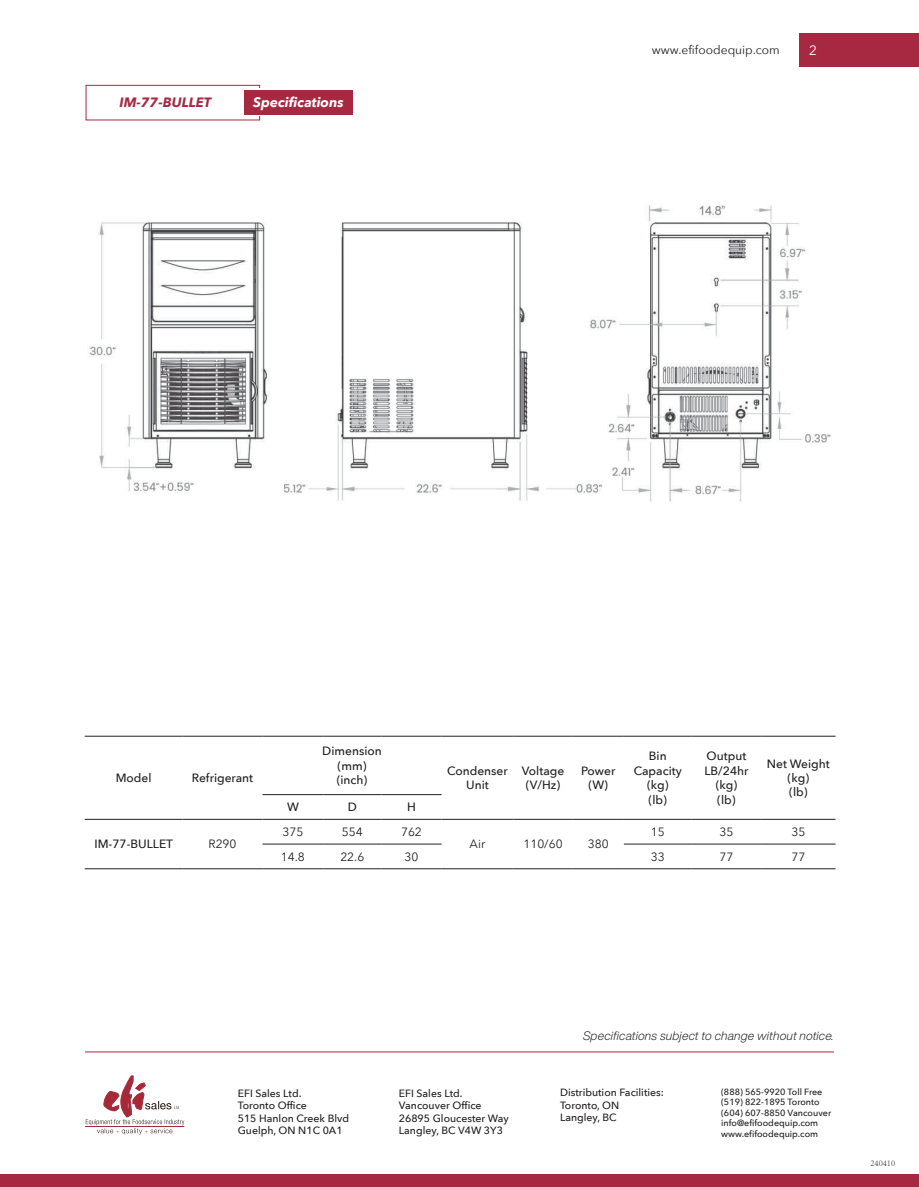
<style>
.page{position:relative;width:919px;height:1187px;background:#fff}
.page>*{position:absolute;margin:0;border:0;box-sizing:border-box;transform-origin:0 0}
.t1{font:italic 700 13.5px "Avenir Next";color:#fff}
.t2{font:italic 700 13.5px "Avenir Next";color:#a72941}
.t3{font:13.5px "Avenir Next";color:#fff}
.t4{font:500 12px/14.4px "Avenir Next";color:#231f20;text-align:center}
.t5{font:12px "Avenir Next";color:#231f20}
.t6{font:italic 300 12px "Helvetica Now Display";letter-spacing:.02em;color:#231f20}
.t7{font:500 10.5px/12.6px "Avenir Next";color:#231f20}
.t8{font:500 9px/10.5px "Avenir Next";color:#231f20}
.t9{font:300 9px "Adobe Song Std";color:#231f20}
</style>
<div class="page">
<div style="left:0;top:1174px;width:918px;height:12px;background:#a72941"></div>
<div style="left:799px;top:33px;width:119px;height:34px;background:#a72941"></div>
<hr style="left:85px;top:736px;width:97px;height:1px;background:#231f20">
<hr style="left:182px;top:736px;width:80px;height:1px;background:#231f20">
<hr style="left:262px;top:736px;width:61px;height:1px;background:#231f20">
<hr style="left:323px;top:736px;width:58px;height:1px;background:#231f20">
<hr style="left:381px;top:736px;width:60px;height:1px;background:#231f20">
<hr style="left:441px;top:736px;width:72px;height:1px;background:#231f20">
<hr style="left:513px;top:736px;width:59px;height:1px;background:#231f20">
<hr style="left:572px;top:736px;width:51px;height:1px;background:#231f20">
<hr style="left:623px;top:736px;width:68px;height:1px;background:#231f20">
<hr style="left:691px;top:736px;width:70px;height:1px;background:#231f20">
<hr style="left:761px;top:736px;width:74px;height:1px;background:#231f20">
<hr style="left:262px;top:794px;width:61px;height:1px;background:#231f20">
<hr style="left:323px;top:794px;width:58px;height:1px;background:#231f20">
<hr style="left:381px;top:794px;width:60px;height:1px;background:#231f20">
<hr style="left:85px;top:819px;width:97px;height:1px;background:#231f20">
<hr style="left:182px;top:819px;width:80px;height:1px;background:#231f20">
<hr style="left:262px;top:819px;width:61px;height:1px;background:#231f20">
<hr style="left:323px;top:819px;width:58px;height:1px;background:#231f20">
<hr style="left:381px;top:819px;width:60px;height:1px;background:#231f20">
<hr style="left:441px;top:819px;width:72px;height:1px;background:#231f20">
<hr style="left:513px;top:819px;width:59px;height:1px;background:#231f20">
<hr style="left:572px;top:819px;width:51px;height:1px;background:#231f20">
<hr style="left:623px;top:819px;width:68px;height:1px;background:#231f20">
<hr style="left:691px;top:819px;width:70px;height:1px;background:#231f20">
<hr style="left:761px;top:819px;width:74px;height:1px;background:#231f20">
<hr style="left:262px;top:843px;width:61px;height:1px;background:#231f20">
<hr style="left:323px;top:843px;width:58px;height:1px;background:#231f20">
<hr style="left:381px;top:843px;width:60px;height:1px;background:#231f20">
<hr style="left:623px;top:843px;width:68px;height:1px;background:#231f20">
<hr style="left:691px;top:843px;width:70px;height:1px;background:#231f20">
<hr style="left:761px;top:843px;width:74px;height:1px;background:#231f20">
<hr style="left:85px;top:868px;width:97px;height:1px;background:#231f20">
<hr style="left:182px;top:868px;width:80px;height:1px;background:#231f20">
<hr style="left:262px;top:868px;width:61px;height:1px;background:#231f20">
<hr style="left:323px;top:868px;width:58px;height:1px;background:#231f20">
<hr style="left:381px;top:868px;width:60px;height:1px;background:#231f20">
<hr style="left:441px;top:868px;width:72px;height:1px;background:#231f20">
<hr style="left:513px;top:868px;width:59px;height:1px;background:#231f20">
<hr style="left:572px;top:868px;width:51px;height:1px;background:#231f20">
<hr style="left:623px;top:868px;width:68px;height:1px;background:#231f20">
<hr style="left:691px;top:868px;width:70px;height:1px;background:#231f20">
<hr style="left:761px;top:868px;width:74px;height:1px;background:#231f20">
<hr style="left:85px;top:1051px;width:748px;height:1px;background:#a72941">
<div style="left:86px;top:85px;width:174px;height:35px;border:1px solid #a72941"></div>
<div style="left:88px;top:89px;width:188px;height:27px;background:#fff"></div>
<div style="left:244px;top:91px;width:109px;height:24px;background:#a72941"></div>
<img style="left:89px;top:204px;width:743px;height:298px">
<hr style="left:85px;top:1126px;width:99px;height:1px;background:#a62938">
<svg style="left:86px;top:1075px;width:98px;height:59px"></svg>
<p class="t2" style="left:119px;top:91px;width:93px">IM-77-BULLET</p>
<p class="t1" style="left:253px;top:91px;width:92px">Specifications</p>
<p class="t5" style="left:652px;top:40px;width:129px">www.efifoodequip.com</p>
<p class="t3" style="left:809px;top:38px;width:9px">2</p>
<p class="t4" style="left:116px;top:770px;width:37px">Model</p>
<p class="t4" style="left:192px;top:770px;width:63px">Refrigerant</p>
<p class="t4" style="left:94px;top:836px;width:80px">IM-77-BULLET</p>
<p class="t5" style="left:208px;top:834px;width:30px">R290</p>
<p class="t4" style="left:322px;top:743px;width:61px">Dimension (mm) (inch)</p>
<p class="t4" style="left:287px;top:799px;width:13px">W</p>
<p class="t4" style="left:348px;top:799px;width:11px">D</p>
<p class="t4" style="left:407px;top:799px;width:10px">H</p>
<p class="t5" style="left:282px;top:821px;width:22px">375</p>
<p class="t5" style="left:342px;top:821px;width:22px">554</p>
<p class="t5" style="left:401px;top:821px;width:22px">762</p>
<p class="t4" style="left:447px;top:763px;width:62px">Condenser<br>Unit</p>
<p class="t4" style="left:521px;top:763px;width:44px">Voltage (V/Hz)</p>
<p class="t4" style="left:581px;top:763px;width:36px">Power (W)</p>
<p class="t5" style="left:469px;top:834px;width:17px">Air</p>
<p class="t5" style="left:523px;top:834px;width:41px">110/60</p>
<p class="t5" style="left:588px;top:834px;width:22px">380</p>
<p class="t4" style="left:633px;top:748px;width:49px">Bin<br>Capacity (kg)<br>(lb)</p>
<p class="t4" style="left:704px;top:748px;width:46px">Output<br>LB/24hr (kg)<br>(lb)</p>
<p class="t4" style="left:766px;top:755px;width:64px">Net Weight (kg)<br>(lb)</p>
<p class="t5" style="left:650px;top:821px;width:15px">15</p>
<p class="t5" style="left:719px;top:821px;width:15px">35</p>
<p class="t5" style="left:791px;top:821px;width:15px">35</p>
<p class="t5" style="left:281px;top:846px;width:25px">14.8</p>
<p class="t5" style="left:340px;top:846px;width:25px">22.6</p>
<p class="t5" style="left:404px;top:846px;width:15px">30</p>
<p class="t5" style="left:650px;top:846px;width:15px">33</p>
<p class="t5" style="left:719px;top:846px;width:15px">77</p>
<p class="t5" style="left:791px;top:846px;width:15px">77</p>
<p class="t7" style="left:238px;top:1086px;width:113px">EFI Sales Ltd.<br>Toronto Office<br>515 Hanlon Creek Blvd<br>Guelph, ON N1C 0A1</p>
<p class="t7" style="left:399px;top:1086px;width:111px">EFI Sales Ltd.<br>Vancouver Office<br>26895 Gloucester Way<br>Langley, BC V4W 3Y3</p>
<p class="t6" style="left:583px;top:1027px;width:252px">Specifications subject to change without notice.</p>
<p class="t7" style="left:560px;top:1085px;width:105px">Distribution Facilities:<br>Toronto, ON<br>Langley, BC</p>
<p class="t8" style="left:721px;top:1086px;width:112px">(888) 565-9920 Toll Free (519) 822-1895 Toronto (604) 607-8850 Vancouver info@efifoodequip.com www.efifoodequip.com</p>
<p class="t9" style="left:870px;top:1157px;width:26px">240410</p>
</div>
